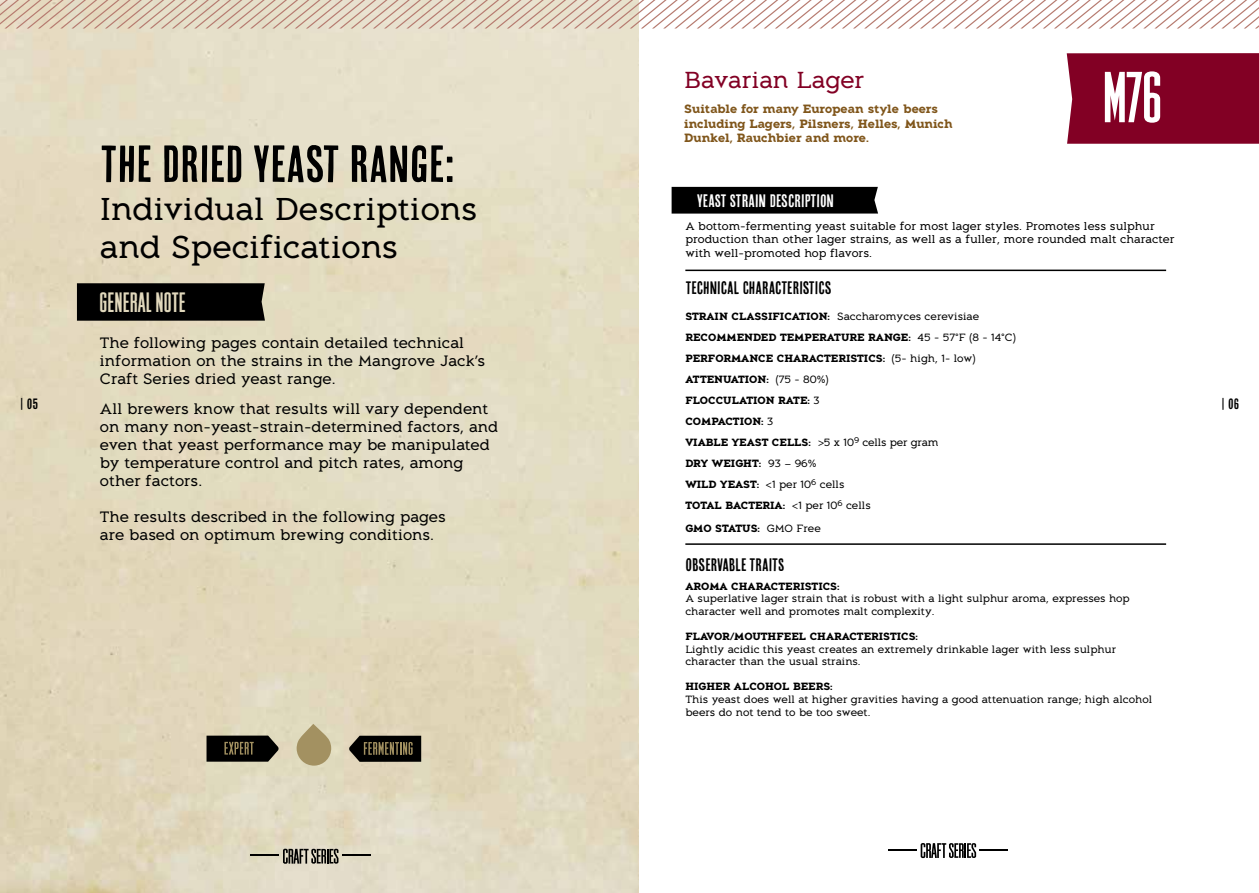
<style>
.page{position:relative;width:1259px;height:893px;background:#fff}
.page>*{position:absolute;margin:0;border:0;box-sizing:border-box;transform-origin:0 0}
.t1{font:77.1px "Los Alamos Pro Fat Man";color:#fff}
.t2{font:52.05px "Cheap Pine Sans";color:#000}
.t3{font:31.5px/37.8px "Aeron";color:#000}
.t4{font:30px "Los Alamos Pro Fat Man";letter-spacing:.025em;color:#e1d8bc}
.t5{font:23.1px "Aeron";color:#820024}
.t6{font:18px "Cheap Pine Sans";color:#000}
.t7{font:18px "Cheap Pine Sans";color:#fff}
.t8{font:15px/18px "Aeron";color:#000}
.t9{font:15px "Cheap Pine Sans";color:#000}
.t10{font:700 12px/14.4px "Aeron";color:#80561b}
.t11{font:11.25px/13.5px "Aeron";color:#000}
.t12{font:700 10.5px/21px "Aeron";color:#000}
.t13{font:10.5px/12.6px "Aeron";color:#000}
.s1{font-weight:400}
</style>
<div class="page">
<svg style="left:250px;top:844px;width:128px;height:20px;background:#afab99"></svg>
<svg style="left:296px;top:724px;width:35px;height:42px"></svg>
<div style="left:77px;top:283px;width:188px;height:38px;background:#000"></div>
<svg style="left:349px;top:736px;width:72px;height:26px;background:#2e2a1f"></svg>
<svg style="left:206px;top:736px;width:73px;height:26px;background:#232019"></svg>
<svg style="left:888px;top:843px;width:120px;height:15px"></svg>
<svg style="left:0;top:0;width:1259px;height:29px"></svg>
<div style="left:1066px;top:53px;width:193px;height:91px;background:#820024"></div>
<div style="left:671px;top:187px;width:207px;height:27px;background:#000"></div>
<hr style="left:685px;top:270px;width:481px;height:1px;background:#000">
<hr style="left:685px;top:543px;width:481px;height:2px;background:#000">
<h3 class="t9" style="left:19px;top:395px;width:20px">| 05</h3>
<h2 class="t2" style="left:100px;top:135px;width:356px">THE DRIED YEAST RANGE:</h2>
<h3 class="t3" style="left:100px;top:190px;width:379px">Individual Descriptions and Specifications</h3>
<h3 class="t4" style="left:100px;top:284px;width:87px">GENERAL NOTE</h3>
<h3 class="t8" style="left:100px;top:334px;width:387px">The following pages contain detailed technical information on the strains in the Mangrove Jack’s<br>Craft Series dried yeast range.</h3>
<h3 class="t8" style="left:100px;top:400px;width:400px">All brewers know that results will vary dependent on many non-yeast-strain-determined factors, and even that yeast performance may be manipulated by temperature control and pitch rates, among other factors.</h3>
<h3 class="t8" style="left:100px;top:508px;width:347px">The results described in the following pages are based on optimum brewing conditions.</h3>
<h3 class="t5" style="left:684px;top:66px;width:182px">Bavarian Lager</h3>
<p class="t10" style="left:684px;top:102px;width:270px">Suitable for many European style beers including Lagers, Pilsners, Helles, Munich<br>Dunkel, Rauchbier and more.</p>
<h3 class="t7" style="left:697px;top:190px;width:139px">YEAST STRAIN DESCRIPTION</h3>
<h1 class="t1" style="left:1103px;top:52px;width:59px">M76</h1>
<p class="t11" style="left:685px;top:219px;width:491px">A bottom-fermenting yeast suitable for most lager styles. Promotes less sulphur production than other lager strains, as well as a fuller, more rounded malt character with well-promoted hop flavors.</p>
<h3 class="t6" style="left:685px;top:278px;width:148px">TECHNICAL CHARACTERISTICS</h3>
<p class="t12" style="left:685px;top:306px;width:332px">STRAIN CLASSIFICATION: <span class="s1">Saccharomyces cerevisiae<br></span>RECOMMENDED TEMPERATURE RANGE: <span class="s1">45 - 57°F (8 - 14°C)<br></span>PERFORMANCE CHARACTERISTICS: <span class="s1">(5- high, 1- low)<br></span>ATTENUATION: <span class="s1">(75 - 80%)<br></span>FLOCCULATION RATE: <span class="s1">3<br></span>COMPACTION: <span class="s1">3<br></span>VIABLE YEAST CELLS: <span class="s1">&gt;5 x 10</span><sup>9</sup> <span class="s1">cells per gram<br></span>DRY WEIGHT: <span class="s1">93 – 96%<br></span>WILD YEAST: <span class="s1">&lt;1 per 10</span><sup>6</sup> <span class="s1">cells<br></span>TOTAL BACTERIA: <span class="s1">&lt;1 per 10</span><sup>6</sup> <span class="s1">cells</span></p>
<p class="t12" style="left:685px;top:518px;width:137px">GMO STATUS: <span class="s1">GMO Free</span></p>
<h3 class="t6" style="left:685px;top:555px;width:101px">OBSERVABLE TRAITS</h3>
<p class="t12" style="left:685px;top:575px;width:156px">AROMA CHARACTERISTICS:</p>
<p class="t13" style="left:685px;top:592px;width:446px">A superlative lager strain that is robust with a light sulphur aroma, expresses hop character well and promotes malt complexity.</p>
<p class="t12" style="left:685px;top:626px;width:234px">FLAVOR/MOUTHFEEL CHARACTERISTICS:</p>
<p class="t13" style="left:685px;top:643px;width:432px">Lightly acidic this yeast creates an extremely drinkable lager with less sulphur character than the usual strains.</p>
<p class="t12" style="left:685px;top:676px;width:149px">HIGHER ALCOHOL BEERS:</p>
<p class="t13" style="left:685px;top:693px;width:468px">This yeast does well at higher gravities having a good attenuation range; high alcohol beers do not tend to be too sweet.</p>
<h3 class="t9" style="left:1220px;top:395px;width:20px">| 06</h3>
</div>
